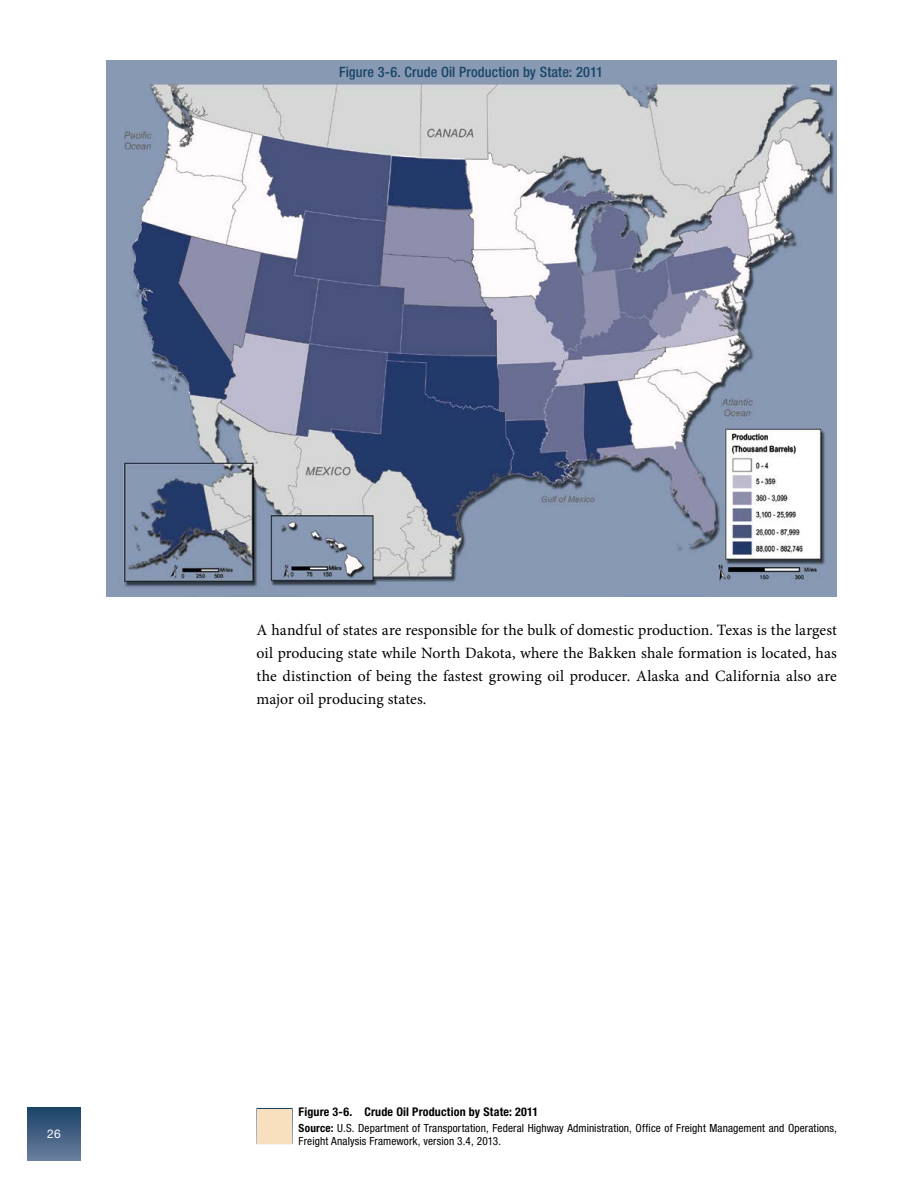
<style>
.page{position:relative;width:918px;height:1188px;background:#fff}
.page>*{position:absolute;margin:0;border:0;box-sizing:border-box;transform-origin:0 0}
.t1{font:15.75px/23.2px "Minion Pro";letter-spacing:.01em;color:#000;text-align:justify}
.t2{font:500 condensed 14.25px "Helvetica Neue LT Std";letter-spacing:.01em;color:#184467}
.t3{font:700 condensed 12px "Helvetica Neue LT Std";letter-spacing:.015em;color:#000}
.t4{font:12px "Helvetica Neue LT Std";color:#fff}
.t5{font:condensed 11.25px/13.5px "Helvetica Neue LT Std";letter-spacing:.01em;color:#000}
.s1{font-weight:700}
</style>
<div class="page">
<div style="left:27px;top:1107px;width:54px;height:54px;background:linear-gradient(to bottom,#194266,#6a7e9e)"></div>
<div style="left:256px;top:1108px;width:37px;height:36px;background:#f8dfbd"></div>
<img style="left:107px;top:61px;width:730px;height:535px">
<p class="t2" style="left:339px;top:63px;width:265px">Figure 3-6. Crude Oil Production by State: 2011</p>
<p class="t4" style="left:47px;top:1127px;width:15px">26</p>
<p class="t1" style="left:256px;top:618px;width:582px">A handful of states are responsible for the bulk of domestic production. Texas is the largest oil producing state while North Dakota, where the Bakken shale formation is located, has the distinction of being the fastest growing oil producer. Alaska and California also are major oil producing states.</p>
<p class="t3" style="left:299px;top:1105px;width:241px">Figure 3-6. Crude Oil Production by State: 2011</p>
<p class="t5" style="left:299px;top:1121px;width:540px"><span class="s1">Source:</span> U.S. Department of Transportation, Federal Highway Administration, Office of Freight Management and Operations,<br>Freight Analysis Framework, version 3.4, 2013.</p>
</div>
